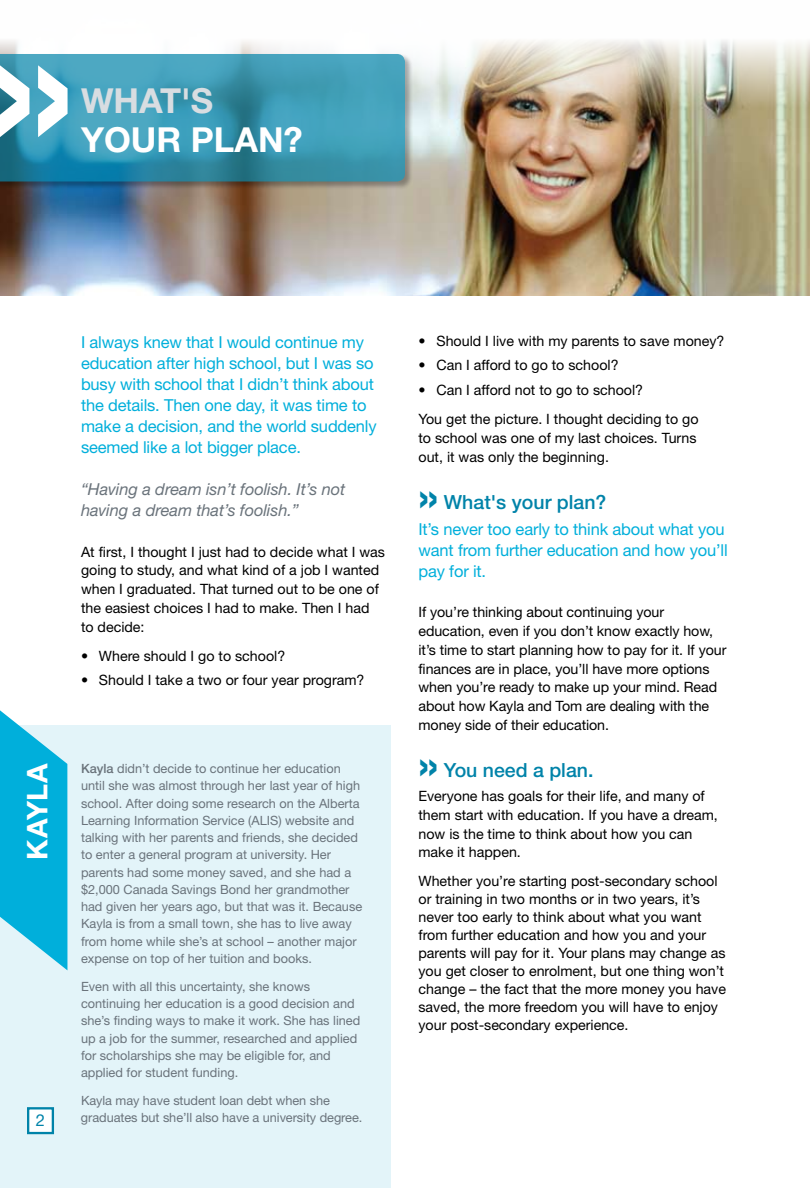
<style>
.page{position:relative;width:810px;height:1188px;background:#fff}
.page>*{position:absolute;margin:0;border:0;box-sizing:border-box;transform-origin:0 0}
.t1{font:700 45px "Helvetica Neue LT Std";color:#0083a9}
.t2{font:700 34.5px "Helvetica Neue LT Std";color:#fff}
.t3{font:700 34.5px "Helvetica Neue LT Std";color:#d8dde1}
.t4{font:700 28.5px "Helvetica Neue LT Std";color:#fff}
.t5{font:500 19.5px "Helvetica Neue LT Std";color:#0083a9}
.t6{font:16.5px/21px "Helvetica Neue LT Std";letter-spacing:-.01em;color:#00afdb}
.t7{font:italic 16.5px/21px "Helvetica Neue LT Std";letter-spacing:-.005em;color:#6a737b}
.t8{font:16.5px "Helvetica Neue LT Std";color:#0083a9}
.t9{font:14.25px/18.8px "Helvetica Neue LT Std";color:#000}
.t10{font:12.75px/17.2px "Helvetica Neue LT Std";color:#6a737b}
.s1{font-weight:500}
</style>
<div class="page">
<div style="left:0;top:725px;width:392px;height:463px;background:#e3f4f9"></div>
<svg style="left:0;top:710px;width:67px;height:260px"></svg>
<img style="left:0;top:40px;width:810px;height:256px">
<div style="left:27px;top:1107px;width:27px;height:27px;background:#fff;border:2px solid #0083a9"></div>
<div style="left:0;top:54px;width:414px;height:136px;background:#000;opacity:.45"></div>
<svg style="left:0;top:54px;width:405px;height:128px;background:#3b98b2"></svg>
<svg style="left:0;top:65px;width:68px;height:72px"></svg>
<h2 class="t3" style="left:81px;top:79px;width:134px">WHAT'S</h2>
<h2 class="t2" style="left:81px;top:118px;width:223px">YOUR PLAN?</h2>
<h3 class="t4" style="left:20px;top:860px;width:98px;rotate:-90deg">KAYLA</h3>
<p class="t8" style="left:36px;top:1111px;width:11px">2</p>
<p class="t6" style="left:81px;top:331px;width:297px">I always knew that I would continue my education after high school, but I was so busy with school that I didn’t think about the details. Then one day, it was time to make a decision, and the world suddenly seemed like a lot bigger place.</p>
<p class="t7" style="left:81px;top:479px;width:266px">“Having a dream isn’t foolish. It’s not having a dream that’s foolish.”</p>
<p class="t9" style="left:81px;top:542px;width:306px">At first, I thought I just had to decide what I was going to study, and what kind of a job I wanted when I graduated. That turned out to be one of the easiest choices I had to make. Then I had to decide:</p>
<p class="t9" style="left:81px;top:647px;width:206px">• Where should I go to school?</p>
<p class="t9" style="left:81px;top:671px;width:285px">• Should I take a two or four year program?</p>
<p class="t10" style="left:81px;top:760px;width:283px"><span class="s1">Kayla</span> didn’t decide to continue her education until she was almost through her last year of high school. After doing some research on the Alberta Learning Information Service (ALIS) website and talking with her parents and friends, she decided to enter a general program at university. Her parents had some money saved, and she had a $2,000 Canada Savings Bond her grandmother had given her years ago, but that was it. Because Kayla is from a small town, she has to live away from home while she’s at school – another major expense on top of her tuition and books.</p>
<p class="t10" style="left:81px;top:978px;width:281px">Even with all this uncertainty, she knows continuing her education is a good decision and she’s finding ways to make it work. She has lined up a job for the summer, researched and applied for scholarships she may be eligible for, and applied for student funding.</p>
<p class="t10" style="left:81px;top:1092px;width:283px">Kayla may have student loan debt when she graduates but she’ll also have a university degree.</p>
<p class="t9" style="left:418px;top:332px;width:307px">• Should I live with my parents to save money?</p>
<p class="t9" style="left:418px;top:356px;width:202px">• Can I afford to go to school?</p>
<p class="t9" style="left:418px;top:374px;width:282px;line-height:29.5px">• Can I afford not to go to school?<br>You get the picture. I thought deciding to go</p>
<p class="t9" style="left:418px;top:428px;width:280px">to school was one of my last choices. Turns out, it was only the beginning.</p>
<h1 class="t1" style="left:418px;top:468px;width:21px">»</h1>
<h3 class="t5" style="left:444px;top:490px;width:164px">What's your plan?</h3>
<p class="t6" style="left:418px;top:518px;width:311px">It’s never too early to think about what you want from further education and how you’ll pay for it.</p>
<p class="t9" style="left:418px;top:603px;width:309px">If you’re thinking about continuing your education, even if you don’t know exactly how, it’s time to start planning how to pay for it. If your finances are in place, you’ll have more options when you’re ready to make up your mind. Read about how Kayla and Tom are dealing with the money side of their education.</p>
<h1 class="t1" style="left:418px;top:736px;width:21px">»</h1>
<h3 class="t5" style="left:444px;top:758px;width:151px">You need a plan.</h3>
<p class="t9" style="left:418px;top:786px;width:301px">Everyone has goals for their life, and many of them start with education. If you have a dream, now is the time to think about how you can make it happen.</p>
<p class="t9" style="left:418px;top:872px;width:309px;line-height:18px">Whether you’re starting post-secondary school or training in two months or in two years, it’s never too early to think about what you want from further education and how you and your parents will pay for it. Your plans may change as you get closer to enrolment, but one thing won’t change – the fact that the more money you have saved, the more freedom you will have to enjoy your post-secondary experience.</p>
</div>
